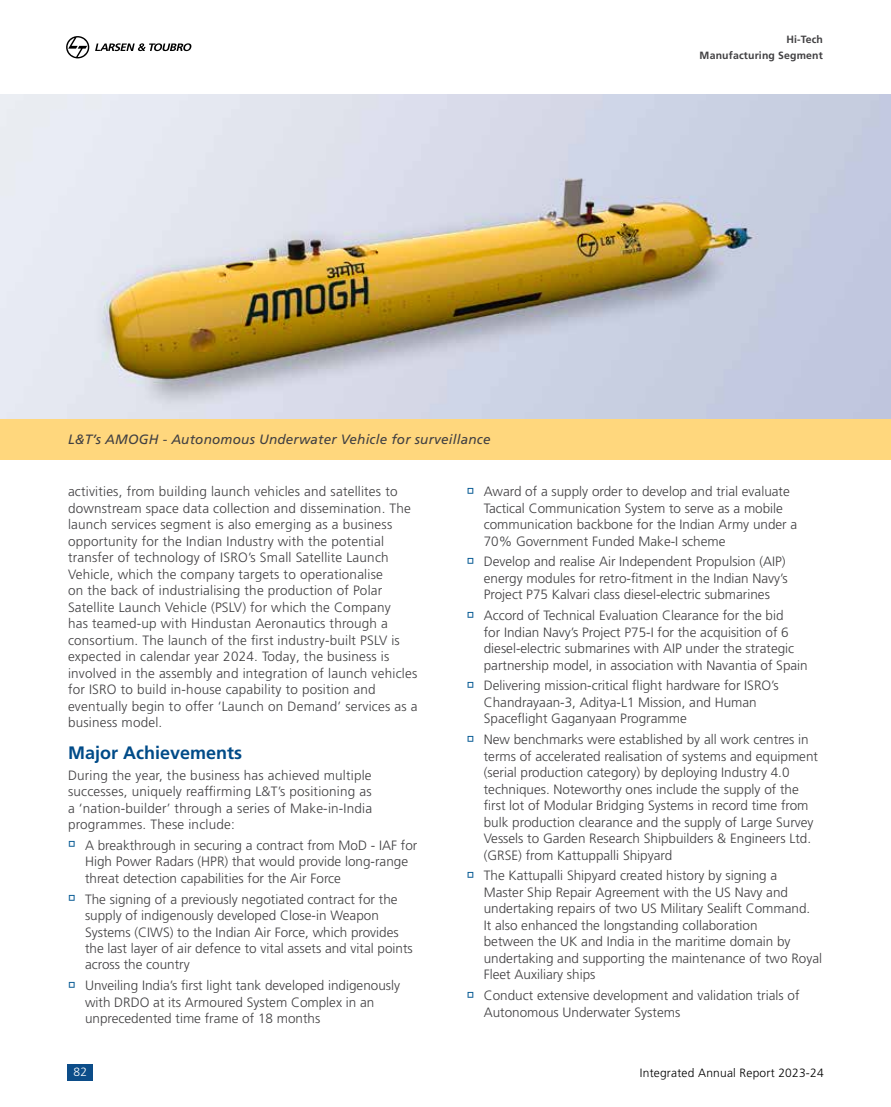
<style>
.page{position:relative;width:891px;height:1107px;background:#fff}
.page>*{position:absolute;margin:0;border:0;box-sizing:border-box;transform-origin:0 0}
.t1{font:700 18px "Frutiger LT Pro";color:#004b88}
.t2{font:300 13.5px/16.5px "Frutiger LT Pro";color:#414042}
.t3{font:italic 13.5px "Frutiger LT Pro";letter-spacing:.015em;color:#414042}
.t4{font:300 12px "Frutiger LT Pro";letter-spacing:.015em;color:#000}
.t5{font:300 12px "Frutiger LT Pro";color:#fff}
.t6{font:700 10.5px/16.5px "Frutiger LT Pro";letter-spacing:.015em;color:#414042;text-align:right}
.s1{color:#005691}
</style>
<div class="page">
<div style="left:0;top:419px;width:891px;height:41px;background:#ffd77d"></div>
<svg style="left:66px;top:36px;width:23px;height:22px"></svg>
<svg style="left:95px;top:43px;width:96px;height:8px"></svg>
<div style="left:68px;top:1064px;width:25px;height:16px;background:#0c4d89"></div>
<img style="left:0;top:94px;width:891px;height:325px">
<p class="t3" style="left:68px;top:431px;width:424px">L&amp;T’s AMOGH - Autonomous Underwater Vehicle for surveillance</p>
<p class="t6" style="left:700px;top:31px;width:125px">Hi-Tech<br>Manufacturing Segment</p>
<p class="t2" style="left:68px;top:483px;width:351px">activities, from building launch vehicles and satellites to downstream space data collection and dissemination. The launch services segment is also emerging as a business opportunity for the Indian Industry with the potential transfer of technology of ISRO’s Small Satellite Launch Vehicle, which the company targets to operationalise<br>on the back of industrialising the production of Polar Satellite Launch Vehicle (PSLV) for which the Company<br>has teamed-up with Hindustan Aeronautics through a consortium. The launch of the first industry-built PSLV is expected in calendar year 2024. Today, the business is involved in the assembly and integration of launch vehicles for ISRO to build in-house capability to position and eventually begin to offer ‘Launch on Demand’ services as a business model.</p>
<h1 class="t1" style="left:68px;top:742px;width:176px">Major Achievements</h1>
<p class="t2" style="left:68px;top:767px;width:306px;text-align:justify">During the year, the business has achieved multiple successes, uniquely reaffirming L&amp;T’s positioning as a ‘nation-builder’ through a series of Make-in-India programmes. These include:</p>
<p class="t2" style="left:85px;top:837px;width:334px;text-indent:-17px"><span class="s1">→</span> A breakthrough in securing a contract from MoD - IAF for<br>High Power Radars (HPR) that would provide long-range threat detection capabilities for the Air Force</p>
<p class="t2" style="left:85px;top:891px;width:329px;text-indent:-17px"><span class="s1">→</span> The signing of a previously negotiated contract for the supply of indigenously developed Close-in Weapon Systems (CIWS) to the Indian Air Force, which provides the last layer of air defence to vital assets and vital points across the country</p>
<p class="t2" style="left:85px;top:977px;width:317px;text-indent:-17px"><span class="s1">→</span> Unveiling India’s first light tank developed indigenously with DRDO at its Armoured System Complex in an unprecedented time frame of 18 months</p>
<p class="t2" style="left:484px;top:483px;width:315px;text-indent:-17px"><span class="s1">→</span> Award of a supply order to develop and trial evaluate Tactical Communication System to serve as a mobile communication backbone for the Indian Army under a 70% Government Funded Make-I scheme</p>
<p class="t2" style="left:484px;top:554px;width:306px;text-indent:-17px"><span class="s1">→</span> Develop and realise Air Independent Propulsion (AIP) energy modules for retro-fitment in the Indian Navy’s<br>Project P75 Kalvari class diesel-electric submarines</p>
<p class="t2" style="left:484px;top:607px;width:326px;text-indent:-17px"><span class="s1">→</span> Accord of Technical Evaluation Clearance for the bid<br>for Indian Navy’s Project P75-I for the acquisition of 6 diesel-electric submarines with AIP under the strategic partnership model, in association with Navantia of Spain</p>
<p class="t2" style="left:484px;top:678px;width:297px;text-indent:-17px"><span class="s1">→</span> Delivering mission-critical flight hardware for ISRO’s<br>Chandrayaan-3, Aditya-L1 Mission, and Human<br>Spaceflight Gaganyaan Programme</p>
<p class="t2" style="left:484px;top:731px;width:336px;text-indent:-17px"><span class="s1">→</span> New benchmarks were established by all work centres in terms of accelerated realisation of systems and equipment (serial production category) by deploying Industry 4.0 techniques. Noteworthy ones include the supply of the first lot of Modular Bridging Systems in record time from bulk production clearance and the supply of Large Survey Vessels to Garden Research Shipbuilders &amp; Engineers Ltd. (GRSE) from Kattuppalli Shipyard</p>
<p class="t2" style="left:484px;top:868px;width:340px;text-indent:-17px"><span class="s1">→</span> The Kattupalli Shipyard created history by signing a<br>Master Ship Repair Agreement with the US Navy and undertaking repairs of two US Military Sealift Command.<br>It also enhanced the longstanding collaboration<br>between the UK and India in the maritime domain by undertaking and supporting the maintenance of two Royal Fleet Auxiliary ships</p>
<p class="t2" style="left:484px;top:987px;width:317px;text-indent:-17px"><span class="s1">→</span> Conduct extensive development and validation trials of<br>Autonomous Underwater Systems</p>
<p class="t5" style="left:74px;top:1065px;width:15px">82</p>
<p class="t4" style="left:640px;top:1066px;width:185px">Integrated Annual Report 2023-24</p>
</div>
